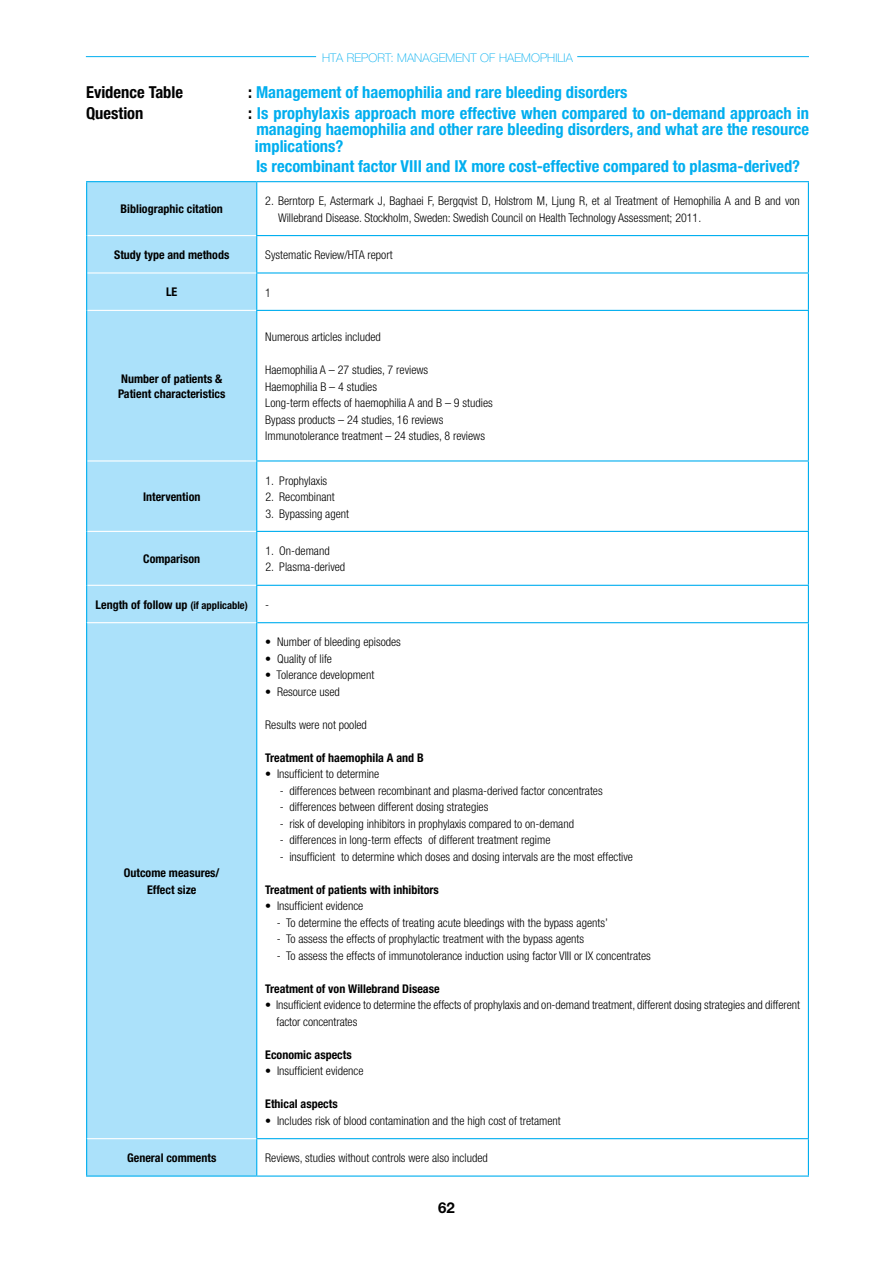
<style>
.page{position:relative;width:893px;height:1263px;background:#fff}
.page>*{position:absolute;margin:0;border:0;box-sizing:border-box;transform-origin:0 0}
.t1{font:700 condensed 16.5px/16.5px "Helvetica Neue";color:#00aeef;text-align:justify}
.t2{font:700 condensed 16.5px "Helvetica Neue";color:#000}
.t3{font:700 15px "Helvetica Neue";color:#000}
.t4{font:300 condensed 12px/16.5px "Helvetica Neue";color:#000}
.t5{font:700 condensed 12px/15px "Helvetica Neue";color:#000}
.t6{font:100 12px "Helvetica Neue";letter-spacing:.01em;color:#00aeef}
.s1{color:#000}
.s2{font-size:10.5px}
</style>
<div class="page">
<hr style="left:577px;top:56px;width:232px;height:1px;background:#00aeef">
<hr style="left:86px;top:56px;width:230px;height:1px;background:#00aeef">
<div style="left:87px;top:182px;width:169px;height:349px;background:#abe1fa"></div>
<div style="left:87px;top:532px;width:169px;height:90px;background:#abe1fa"></div>
<div style="left:87px;top:623px;width:170px;height:516px;background:#abe1fa"></div>
<div style="left:87px;top:1139px;width:170px;height:37px;background:#abe1fa"></div>
<hr style="left:87px;top:235px;width:169px;height:1px;background:#fff">
<hr style="left:87px;top:272px;width:169px;height:2px;background:#fff">
<hr style="left:87px;top:310px;width:169px;height:1px;background:#fff">
<hr style="left:87px;top:460px;width:169px;height:1px;background:#fff">
<hr style="left:87px;top:585px;width:169px;height:1px;background:#fff">
<hr style="left:86px;top:182px;width:1px;height:54px;background:#00aeef">
<hr style="left:86px;top:181px;width:171px;height:1px;background:#00aeef">
<hr style="left:256px;top:182px;width:1px;height:53px;background:#00aeef">
<hr style="left:257px;top:181px;width:552px;height:1px;background:#00aeef">
<hr style="left:808px;top:182px;width:1px;height:53px;background:#00aeef">
<hr style="left:86px;top:236px;width:1px;height:37px;background:#00aeef">
<hr style="left:86px;top:273px;width:1px;height:37px;background:#00aeef">
<hr style="left:86px;top:310px;width:1px;height:151px;background:#00aeef">
<hr style="left:86px;top:461px;width:1px;height:70px;background:#00aeef">
<hr style="left:86px;top:531px;width:1px;height:54px;background:#00aeef">
<hr style="left:86px;top:585px;width:1px;height:38px;background:#00aeef">
<hr style="left:256px;top:236px;width:1px;height:36px;background:#00aeef">
<hr style="left:256px;top:274px;width:1px;height:36px;background:#00aeef">
<hr style="left:256px;top:311px;width:1px;height:149px;background:#00aeef">
<hr style="left:256px;top:461px;width:1px;height:70px;background:#00aeef">
<hr style="left:256px;top:532px;width:1px;height:53px;background:#00aeef">
<hr style="left:256px;top:235px;width:553px;height:1px;background:#00aeef">
<hr style="left:808px;top:236px;width:1px;height:36px;background:#00aeef">
<hr style="left:808px;top:274px;width:1px;height:36px;background:#00aeef">
<hr style="left:808px;top:311px;width:1px;height:149px;background:#00aeef">
<hr style="left:808px;top:461px;width:1px;height:70px;background:#00aeef">
<hr style="left:808px;top:532px;width:1px;height:53px;background:#00aeef">
<hr style="left:256px;top:272px;width:553px;height:2px;background:#00aeef">
<hr style="left:256px;top:310px;width:553px;height:1px;background:#00aeef">
<hr style="left:256px;top:460px;width:553px;height:1px;background:#00aeef">
<hr style="left:256px;top:531px;width:553px;height:1px;background:#00aeef">
<hr style="left:86px;top:1139px;width:1px;height:36px;background:#00aeef">
<hr style="left:86px;top:1175px;width:170px;height:1px;background:#00aeef">
<hr style="left:808px;top:623px;width:1px;height:515px;background:#00aeef">
<hr style="left:256px;top:1138px;width:553px;height:1px;background:#00aeef">
<hr style="left:256px;top:1139px;width:1px;height:36px;background:#00aeef">
<hr style="left:808px;top:1139px;width:1px;height:36px;background:#00aeef">
<hr style="left:256px;top:1175px;width:553px;height:1px;background:#00aeef">
<hr style="left:256px;top:586px;width:1px;height:37px;background:#00aeef">
<hr style="left:256px;top:585px;width:553px;height:1px;background:#00aeef">
<hr style="left:808px;top:586px;width:1px;height:36px;background:#00aeef">
<hr style="left:257px;top:622px;width:552px;height:1px;background:#00aeef">
<hr style="left:86px;top:623px;width:1px;height:516px;background:#00aeef">
<hr style="left:256px;top:623px;width:1px;height:515px;background:#00aeef">
<hr style="left:87px;top:1138px;width:169px;height:1px;background:#fff">
<p class="t6" style="left:322px;top:51px;width:252px">HTA REPORT: MANAGEMENT OF HAEMOPHILIA</p>
<h1 class="t2" style="left:86px;top:82px;width:99px">Evidence Table</h1>
<h1 class="t1" style="left:248px;top:84px;width:381px"><span class="s1">:</span> Management of haemophilia and rare bleeding disorders</h1>
<h1 class="t2" style="left:86px;top:103px;width:59px">Question</h1>
<h1 class="t1" style="left:255px;top:104px;width:556px;text-indent:-7px"><span class="s1">:</span> Is prophylaxis approach more effective when compared to on-demand approach in managing haemophilia and other rare bleeding disorders, and what are the resource implications?</h1>
<h1 class="t1" style="left:256px;top:158px;width:546px">Is recombinant factor VIII and IX more cost-effective compared to plasma-derived?</h1>
<p class="t5" style="left:121px;top:201px;width:104px">Bibliographic citation</p>
<p class="t4" style="left:278px;top:193px;width:523px;text-indent:-13px">2. Berntorp E, Astermark J, Baghaei F, Bergqvist D, Holstrom M, Ljung R, et al Treatment of Hemophilia A and B and von<br>Willebrand Disease. Stockholm, Sweden: Swedish Council on Health Technology Assessment; 2011.</p>
<p class="t5" style="left:114px;top:247px;width:117px">Study type and methods</p>
<p class="t4" style="left:265px;top:247px;width:129px">Systematic Review/HTA report</p>
<p class="t5" style="left:166px;top:285px;width:13px">LE</p>
<p class="t4" style="left:265px;top:284px;width:7px">1</p>
<p class="t5" style="left:118px;top:371px;width:109px">Number of patients &amp;<br>Patient characteristics</p>
<p class="t5" style="left:143px;top:489px;width:59px">Intervention</p>
<p class="t5" style="left:143px;top:551px;width:59px">Comparison</p>
<p class="t4" style="left:265px;top:328px;width:117px">Numerous articles included</p>
<p class="t4" style="left:265px;top:361px;width:229px">Haemophilia A – 27 studies, 7 reviews<br>Haemophilia B – 4 studies<br>Long-term effects of haemophilia A and B – 9 studies Bypass products – 24 studies, 16 reviews Immunotolerance treatment – 24 studies, 8 reviews</p>
<p class="t4" style="left:265px;top:472px;width:63px">1. Prophylaxis</p>
<p class="t4" style="left:265px;top:488px;width:71px">2. Recombinant</p>
<p class="t4" style="left:265px;top:505px;width:85px">3. Bypassing agent</p>
<p class="t4" style="left:265px;top:542px;width:66px">1. On-demand</p>
<p class="t4" style="left:265px;top:559px;width:81px">2. Plasma-derived</p>
<p class="t5" style="left:96px;top:597px;width:154px">Length of follow up <span class="s2">(if applicable)</span></p>
<p class="t4" style="left:265px;top:596px;width:5px">-</p>
<p class="t5" style="left:124px;top:864px;width:97px;line-height:16.5px;text-align:center">Outcome measures/<br>Effect size</p>
<p class="t4" style="left:265px;top:634px;width:137px">• Number of bleeding episodes</p>
<p class="t4" style="left:265px;top:650px;width:68px">• Quality of life</p>
<p class="t4" style="left:265px;top:667px;width:111px">• Tolerance development</p>
<p class="t4" style="left:265px;top:683px;width:76px">• Resource used</p>
<p class="t4" style="left:265px;top:716px;width:103px">Results were not pooled</p>
<p class="t5" style="left:265px;top:750px;width:160px">Treatment of haemophila A and B</p>
<p class="t4" style="left:265px;top:766px;width:116px">• Insufficient to determine</p>
<p class="t4" style="left:280px;top:782px;width:325px">- differences between recombinant and plasma-derived factor concentrates</p>
<p class="t4" style="left:280px;top:799px;width:210px">- differences between different dosing strategies</p>
<p class="t4" style="left:280px;top:815px;width:296px">- risk of developing inhibitors in prophylaxis compared to on-demand</p>
<p class="t4" style="left:280px;top:832px;width:272px">- differences in long-term effects of different treatment regime</p>
<p class="t4" style="left:280px;top:848px;width:355px">- insufficient to determine which doses and dosing intervals are the most effective</p>
<p class="t5" style="left:265px;top:882px;width:175px">Treatment of patients with inhibitors</p>
<p class="t4" style="left:265px;top:898px;width:100px">• Insufficient evidence</p>
<p class="t4" style="left:277px;top:914px;width:333px">- To determine the effects of treating acute bleedings with the bypass agents’</p>
<p class="t4" style="left:277px;top:931px;width:309px">- To assess the effects of prophylactic treatment with the bypass agents</p>
<p class="t4" style="left:277px;top:947px;width:376px">- To assess the effects of immunotolerance induction using factor VIII or IX concentrates</p>
<p class="t5" style="left:265px;top:981px;width:176px">Treatment of von Willebrand Disease</p>
<p class="t4" style="left:277px;top:997px;width:525px;text-indent:-11px">• Insufficient evidence to determine the effects of prophylaxis and on-demand treatment, different dosing strategies and different factor concentrates</p>
<p class="t5" style="left:265px;top:1047px;width:88px">Economic aspects</p>
<p class="t4" style="left:265px;top:1063px;width:100px">• Insufficient evidence</p>
<p class="t5" style="left:265px;top:1096px;width:74px">Ethical aspects</p>
<p class="t4" style="left:265px;top:1112px;width:297px">• Includes risk of blood contamination and the high cost of tretament</p>
<p class="t5" style="left:127px;top:1150px;width:91px">General comments</p>
<p class="t4" style="left:265px;top:1150px;width:224px">Reviews, studies without controls were also included</p>
<p class="t3" style="left:438px;top:1199px;width:18px">62</p>
</div>
